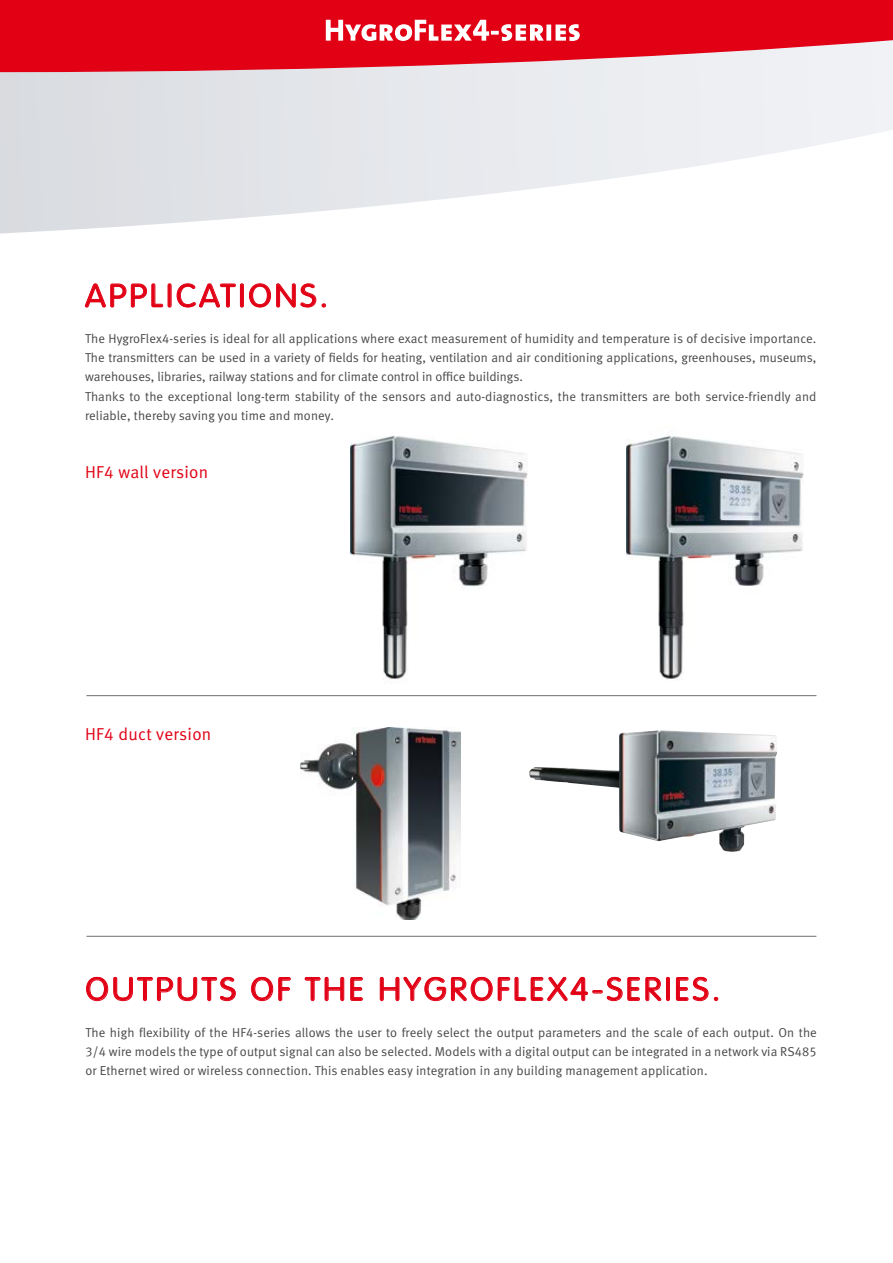
<style>
.page{position:relative;width:893px;height:1263px;background:#fff}
.page>*{position:absolute;margin:0;border:0;box-sizing:border-box;transform-origin:0 0}
.t1{font:300 32.1px "VAG Rounded LT";letter-spacing:.09em;color:#e20015;scale:1.05 1}
.t2{font:17.25px "Meta Normal LF";letter-spacing:.02em;color:#e20015}
.t3{font:12.9px/19.2px "Meta Normal LF";letter-spacing:.005em;color:#494949}
</style>
<div class="page">
<svg style="left:0;top:72px;width:893px;height:162px"></svg>
<svg style="left:0;top:0;width:893px;height:72px;background:#e32436"></svg>
<img style="left:529px;top:730px;width:248px;height:122px">
<img style="left:626px;top:435px;width:177px;height:245px">
<img style="left:350px;top:436px;width:177px;height:243px">
<img style="left:301px;top:727px;width:160px;height:193px">
<hr style="left:86px;top:936px;width:730px;height:1px;background:#6a6f73">
<hr style="left:86px;top:695px;width:730px;height:1px;background:#6a6f73">
<svg style="left:85px;top:283px;width:78px;height:25px"></svg>
<div style="left:168px;top:283px;width:3px;height:24px;border:1px solid #e20015"></div>
<svg style="left:176px;top:283px;width:60px;height:25px"></svg>
<div style="left:240px;top:283px;width:4px;height:24px;border:1px solid #e20015"></div>
<svg style="left:249px;top:283px;width:77px;height:25px"></svg>
<svg style="left:86px;top:977px;width:150px;height:24px"></svg>
<svg style="left:251px;top:977px;width:40px;height:24px"></svg>
<svg style="left:304px;top:977px;width:40px;height:24px"></svg>
<svg style="left:350px;top:977px;width:13px;height:24px"></svg>
<svg style="left:380px;top:976px;width:281px;height:25px"></svg>
<div style="left:666px;top:977px;width:4px;height:24px;border:1px solid #e20015"></div>
<svg style="left:676px;top:977px;width:42px;height:24px"></svg>
<svg style="left:326px;top:20px;width:254px;height:21px"></svg>
<h1 class="t1" style="left:85px;top:277px;width:233px">APPLICATIONS.</h1>
<p class="t3" style="left:85px;top:329px;width:733px">The HygroFlex4-series is ideal for all applications where exact measurement of humidity and temperature is of decisive importance.<br>The transmitters can be used in a variety of fields for heating, ventilation and air conditioning applications, greenhouses, museums, warehouses, libraries, railway stations and for climate control in office buildings.<br>Thanks to the exceptional long-term stability of the sensors and auto-diagnostics, the transmitters are both service-friendly and reliable, thereby saving you time and money.</p>
<h2 class="t2" style="left:85px;top:462px;width:125px">HF4 wall version</h2>
<h2 class="t2" style="left:85px;top:724px;width:128px">HF4 duct version</h2>
<h1 class="t1" style="left:86px;top:971px;width:606px">OUTPUTS OF THE HYGROFLEX4-SERIES.</h1>
<p class="t3" style="left:85px;top:1022px;width:733px;text-align:justify">The high flexibility of the HF4-series allows the user to freely select the output parameters and the scale of each output. On the 3/4 wire models the type of output signal can also be selected. Models with a digital output can be integrated in a network via RS485 or Ethernet wired or wireless connection. This enables easy integration in any building management application.</p>
</div>
